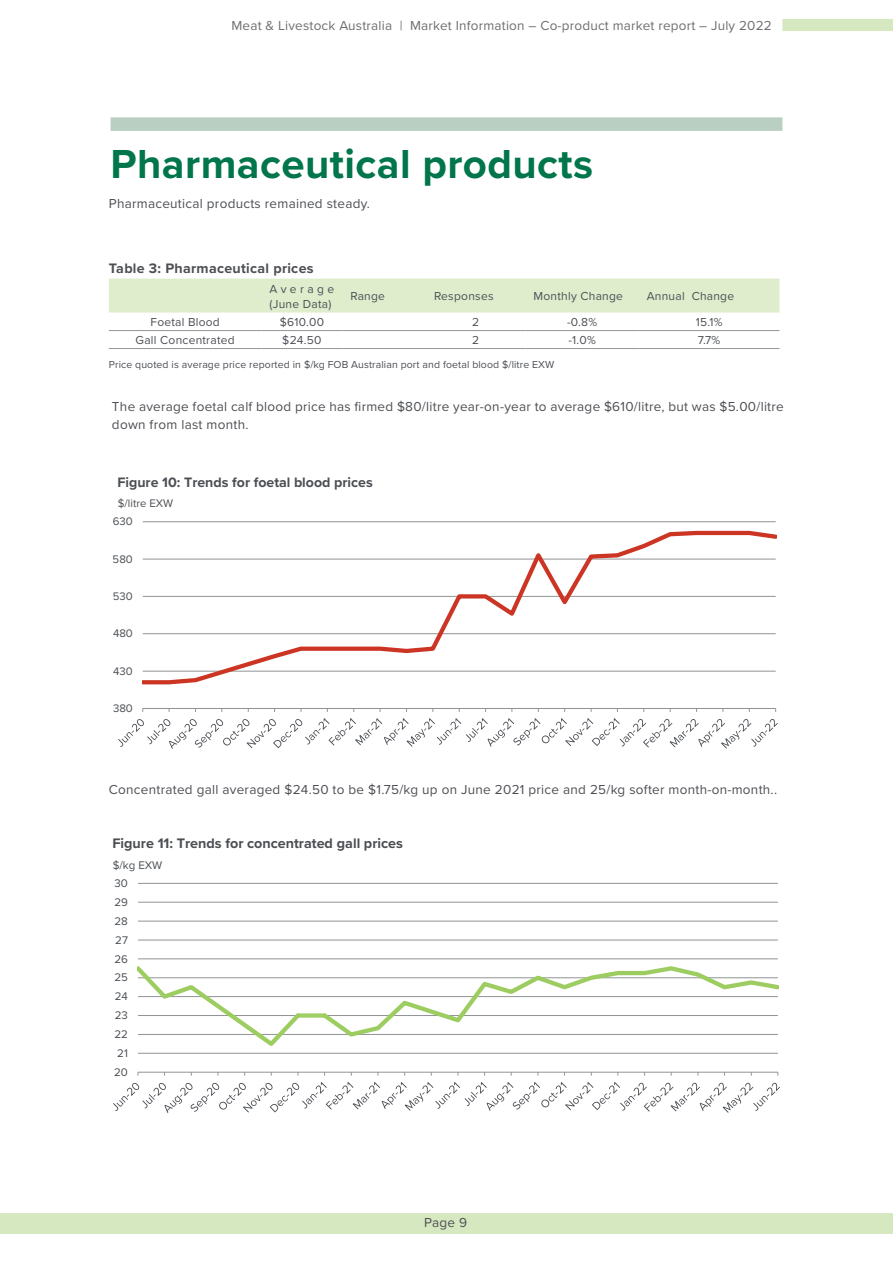
<style>
.page{position:relative;width:893px;height:1263px;background:#fff}
.page>*{position:absolute;margin:0;border:0;box-sizing:border-box;transform-origin:0 0}
.MLA_Heading_1{font:700 42px "Proxima Nova";letter-spacing:.01em;color:#00764a}
.t1{font:700 14.4px "Proxima Nova";color:#4b4f54}
.t2{font:700 14.25px "Proxima Nova";color:#4b4f54}
.Table_Title{font:700 14.25px "Proxima Nova";letter-spacing:.02em;color:#4d4f54}
.MLA_Paragraph{font:13.5px/18px "Proxima Nova";letter-spacing:.02em;color:#4d4f54}
.t3{font:13.5px "Proxima Nova";letter-spacing:.015em;color:#6e6d71}
.Table_Text_Centered{font:12px "Proxima Nova";letter-spacing:.02em;color:#4d4f54}
.Table_Text_Centered-2{font:12px/15px "Proxima Nova";letter-spacing:.14em;color:#4d4f54}
.t4{font:11.4px "Proxima Nova";color:#4b4f54}
.Footnote{font:10.5px "Proxima Nova";letter-spacing:.01em;color:#4d4f54}
</style>
<div class="page">
<div style="left:782px;top:19px;width:111px;height:12px;background:#d6e8bf"></div>
<div style="left:0;top:1213px;width:893px;height:21px;background:#d6e8bf"></div>
<div style="left:111px;top:117px;width:671px;height:14px;background:#b8cfc1"></div>
<hr style="left:143px;top:521px;width:633px;height:1px;background:#929395">
<hr style="left:143px;top:708px;width:633px;height:1px;background:#929395">
<svg style="left:143px;top:530px;width:633px;height:155px"></svg>
<svg style="left:118px;top:718px;width:660px;height:30px"></svg>
<hr style="left:138px;top:1053px;width:640px;height:1px;background:#929395">
<hr style="left:138px;top:958px;width:640px;height:1px;background:#929395">
<hr style="left:138px;top:940px;width:640px;height:1px;background:#929395">
<hr style="left:138px;top:921px;width:640px;height:1px;background:#929395">
<hr style="left:138px;top:902px;width:640px;height:1px;background:#929395">
<hr style="left:138px;top:883px;width:640px;height:1px;background:#929395">
<hr style="left:138px;top:1072px;width:640px;height:1px;background:#929395">
<svg style="left:138px;top:966px;width:641px;height:80px"></svg>
<svg style="left:113px;top:1082px;width:667px;height:31px"></svg>
<div style="left:109px;top:279px;width:670px;height:34px;background:#dfedcd"></div>
<hr style="left:109px;top:330px;width:153px;height:1px;background:#939598">
<hr style="left:262px;top:330px;width:80px;height:1px;background:#939598">
<hr style="left:342px;top:330px;width:84px;height:1px;background:#939598">
<hr style="left:426px;top:330px;width:99px;height:1px;background:#939598">
<hr style="left:525px;top:330px;width:114px;height:1px;background:#939598">
<hr style="left:639px;top:330px;width:140px;height:1px;background:#939598">
<hr style="left:109px;top:348px;width:153px;height:1px;background:#939598">
<hr style="left:262px;top:348px;width:80px;height:1px;background:#939598">
<hr style="left:342px;top:348px;width:84px;height:1px;background:#939598">
<hr style="left:426px;top:348px;width:99px;height:1px;background:#939598">
<hr style="left:525px;top:348px;width:114px;height:1px;background:#939598">
<hr style="left:639px;top:348px;width:140px;height:1px;background:#939598">
<p class="t3" style="left:231px;top:15px;width:542px">Meat &amp; Livestock Australia | Market Information – Co-product market report – July 2022</p>
<p class="MLA_Heading_1" style="left:111px;top:132px;width:484px">Pharmaceutical products</p>
<p class="MLA_Paragraph" style="left:109px;top:194px;width:263px">Pharmaceutical products remained steady.</p>
<p class="Table_Title" style="left:109px;top:258px;width:206px">Table 3: Pharmaceutical prices</p>
<p class="Table_Text_Centered-2" style="left:270px;top:281px;width:66px">Average (June Data)</p>
<p class="Table_Text_Centered" style="left:350px;top:287px;width:36px">Range</p>
<p class="Table_Text_Centered" style="left:434px;top:287px;width:61px">Responses</p>
<p class="Table_Text_Centered" style="left:534px;top:287px;width:91px">Monthly Change</p>
<p class="Table_Text_Centered" style="left:647px;top:287px;width:89px">Annual Change</p>
<p class="Table_Text_Centered" style="left:150px;top:313px;width:71px">Foetal Blood</p>
<p class="Table_Text_Centered" style="left:280px;top:313px;width:46px">$610.00</p>
<p class="Table_Text_Centered" style="left:472px;top:313px;width:9px">2</p>
<p class="Table_Text_Centered" style="left:567px;top:313px;width:32px">-0.8%</p>
<p class="Table_Text_Centered" style="left:696px;top:313px;width:28px">15.1%</p>
<p class="Table_Text_Centered" style="left:136px;top:331px;width:101px">Gall Concentrated</p>
<p class="Table_Text_Centered" style="left:282px;top:331px;width:41px">$24.50</p>
<p class="Table_Text_Centered" style="left:472px;top:331px;width:9px">2</p>
<p class="Table_Text_Centered" style="left:568px;top:331px;width:29px">-1.0%</p>
<p class="Table_Text_Centered" style="left:698px;top:331px;width:24px">7.7%</p>
<p class="Footnote" style="left:109px;top:356px;width:447px">Price quoted is average price reported in $/kg FOB Australian port and foetal blood $/litre EXW</p>
<p class="MLA_Paragraph" style="left:112px;top:396px;width:673px">The average foetal calf blood price has firmed $80/litre year-on-year to average $610/litre, but was $5.00/litre down from last month.</p>
<p class="t2" style="left:117px;top:471px;width:257px">Figure 10: Trends for foetal blood prices</p>
<p class="t4" style="left:118px;top:495px;width:57px">$/litre EXW</p>
<p class="t4" style="left:113px;top:513px;width:21px">630</p>
<p class="t4" style="left:113px;top:550px;width:22px">580</p>
<p class="t4" style="left:113px;top:588px;width:21px">530</p>
<p class="t4" style="left:113px;top:625px;width:21px">480</p>
<p class="t4" style="left:113px;top:662px;width:21px">430</p>
<p class="t4" style="left:113px;top:700px;width:21px">380</p>
<p class="MLA_Paragraph" style="left:109px;top:780px;width:670px">Concentrated gall averaged $24.50 to be $1.75/kg up on June 2021 price and 25/kg softer month-on-month..</p>
<p class="t1" style="left:112px;top:832px;width:292px">Figure 11: Trends for concentrated gall prices</p>
<p class="t4" style="left:113px;top:857px;width:51px">$/kg EXW</p>
<p class="t4" style="left:115px;top:875px;width:15px">30</p>
<p class="t4" style="left:114px;top:894px;width:15px">29</p>
<p class="t4" style="left:115px;top:912px;width:15px">28</p>
<p class="t4" style="left:115px;top:931px;width:14px">27</p>
<p class="t4" style="left:114px;top:950px;width:15px">26</p>
<p class="t4" style="left:114px;top:969px;width:15px">25</p>
<p class="t4" style="left:115px;top:988px;width:15px">24</p>
<p class="t4" style="left:115px;top:1007px;width:15px">23</p>
<p class="t4" style="left:114px;top:1026px;width:15px">22</p>
<p class="t4" style="left:117px;top:1045px;width:12px">21</p>
<p class="t4" style="left:114px;top:1063px;width:15px">20</p>
<p class="MLA_Paragraph" style="left:424px;top:1213px;width:44px">Page 9</p>
</div>
